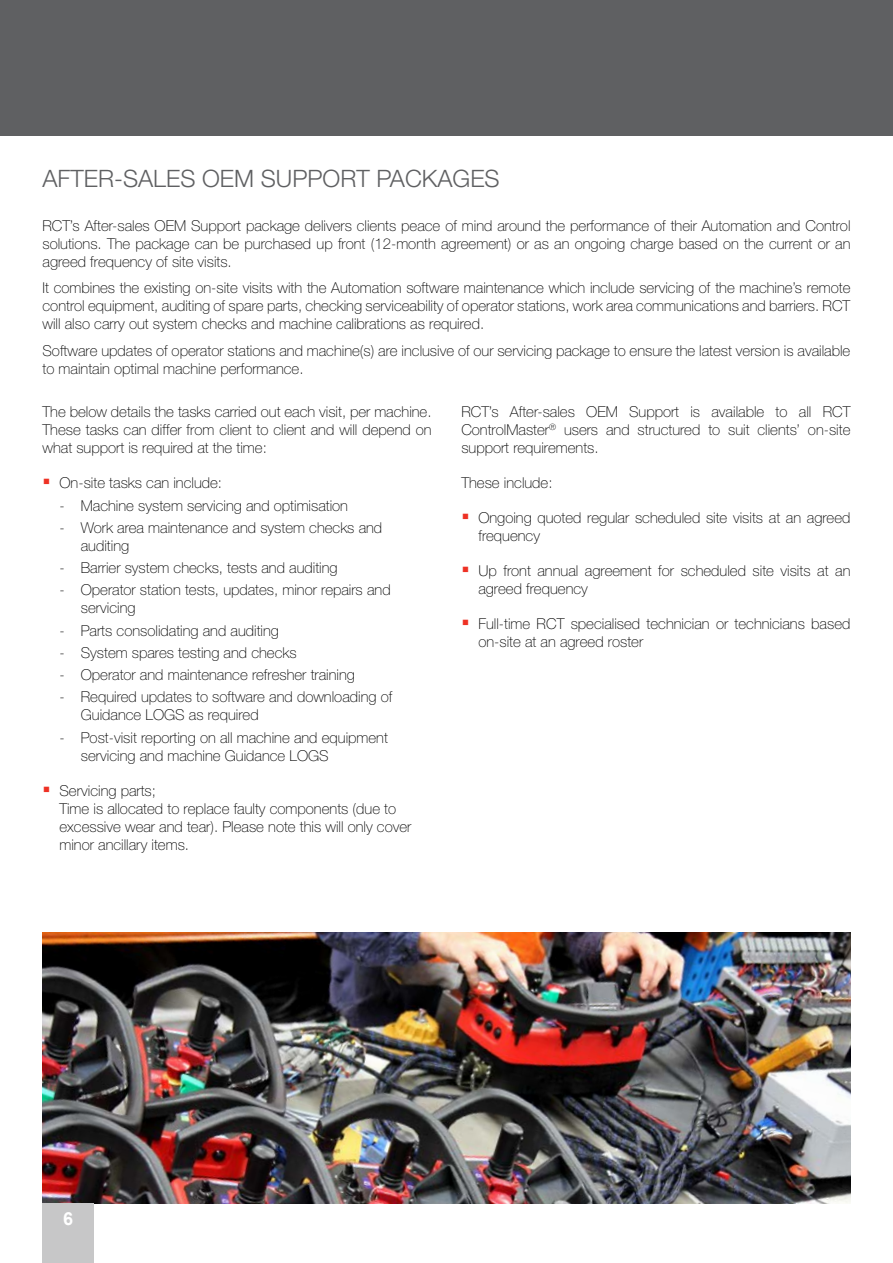
<style>
.page{position:relative;width:893px;height:1263px;background:#fff}
.page>*{position:absolute;margin:0;border:0;box-sizing:border-box;transform-origin:0 0}
.t1{font:300 24px "Helvetica Neue LT Std";color:#5f6062}
.t2{font:700 18px "Arial";color:#fff}
.t3{font:100 15px/18px "Helvetica Neue LT Std";color:#000}
</style>
<div class="page">
<div style="left:0;top:0;width:893px;height:136px;background:#5f6062"></div>
<img style="left:43px;top:932px;width:807px;height:271px">
<div style="left:43px;top:1203px;width:51px;height:60px;background:#c7c7c8"></div>
<h1 class="t1" style="left:43px;top:164px;width:459px">AFTER-SALES OEM SUPPORT PACKAGES</h1>
<p class="t3" style="left:43px;top:216px;width:809px;text-align:justify">RCT’s After-sales OEM Support package delivers clients peace of mind around the performance of their Automation and Control solutions. The package can be purchased up front (12-month agreement) or as an ongoing charge based on the current or an agreed frequency of site visits.</p>
<p class="t3" style="left:43px;top:279px;width:809px;text-align:justify">It combines the existing on-site visits with the Automation software maintenance which include servicing of the machine’s remote control equipment, auditing of spare parts, checking serviceability of operator stations, work area communications and barriers. RCT will also carry out system checks and machine calibrations as required.</p>
<p class="t3" style="left:43px;top:341px;width:809px">Software updates of operator stations and machine(s) are inclusive of our servicing package to ensure the latest version is available to maintain optimal machine performance.</p>
<p class="t3" style="left:43px;top:403px;width:391px;text-align:justify">The below details the tasks carried out each visit, per machine.<br>These tasks can differ from client to client and will depend on what support is required at the time:</p>
<p class="t3" style="left:60px;top:474px;width:164px">On-site tasks can include:</p>
<p class="t3" style="left:60px;top:496px;width:290px">- Machine system servicing and optimisation</p>
<p class="t3" style="left:81px;top:518px;width:303px;text-indent:-21px">- Work area maintenance and system checks and auditing</p>
<p class="t3" style="left:60px;top:559px;width:280px">- Barrier system checks, tests and auditing</p>
<p class="t3" style="left:81px;top:581px;width:311px;text-indent:-21px">- Operator station tests, updates, minor repairs and servicing</p>
<p class="t3" style="left:60px;top:621px;width:221px">- Parts consolidating and auditing</p>
<p class="t3" style="left:60px;top:643px;width:239px">- System spares testing and checks</p>
<p class="t3" style="left:60px;top:666px;width:297px">- Operator and maintenance refresher training</p>
<p class="t3" style="left:81px;top:688px;width:313px;text-indent:-21px">- Required updates to software and downloading of<br>Guidance LOGS as required</p>
<p class="t3" style="left:81px;top:728px;width:309px;text-indent:-21px">- Post-visit reporting on all machine and equipment servicing and machine Guidance LOGS</p>
<p class="t3" style="left:60px;top:781px;width:353px">Servicing parts;<br>Time is allocated to replace faulty components (due to excessive wear and tear). Please note this will only cover minor ancillary items.</p>
<p class="t3" style="left:461px;top:403px;width:391px;text-align:justify">RCT’s After-sales OEM Support is available to all RCT ControlMaster<sup>®</sup> users and structured to suit clients’ on-site support requirements.</p>
<p class="t3" style="left:461px;top:474px;width:93px">These include:</p>
<p class="t3" style="left:478px;top:509px;width:374px">Ongoing quoted regular scheduled site visits at an agreed frequency</p>
<p class="t3" style="left:478px;top:562px;width:374px">Up front annual agreement for scheduled site visits at an agreed frequency</p>
<p class="t3" style="left:478px;top:615px;width:374px">Full-time RCT specialised technician or technicians based on-site at an agreed roster</p>
<p class="t2" style="left:63px;top:1207px;width:12px">6</p>
</div>
